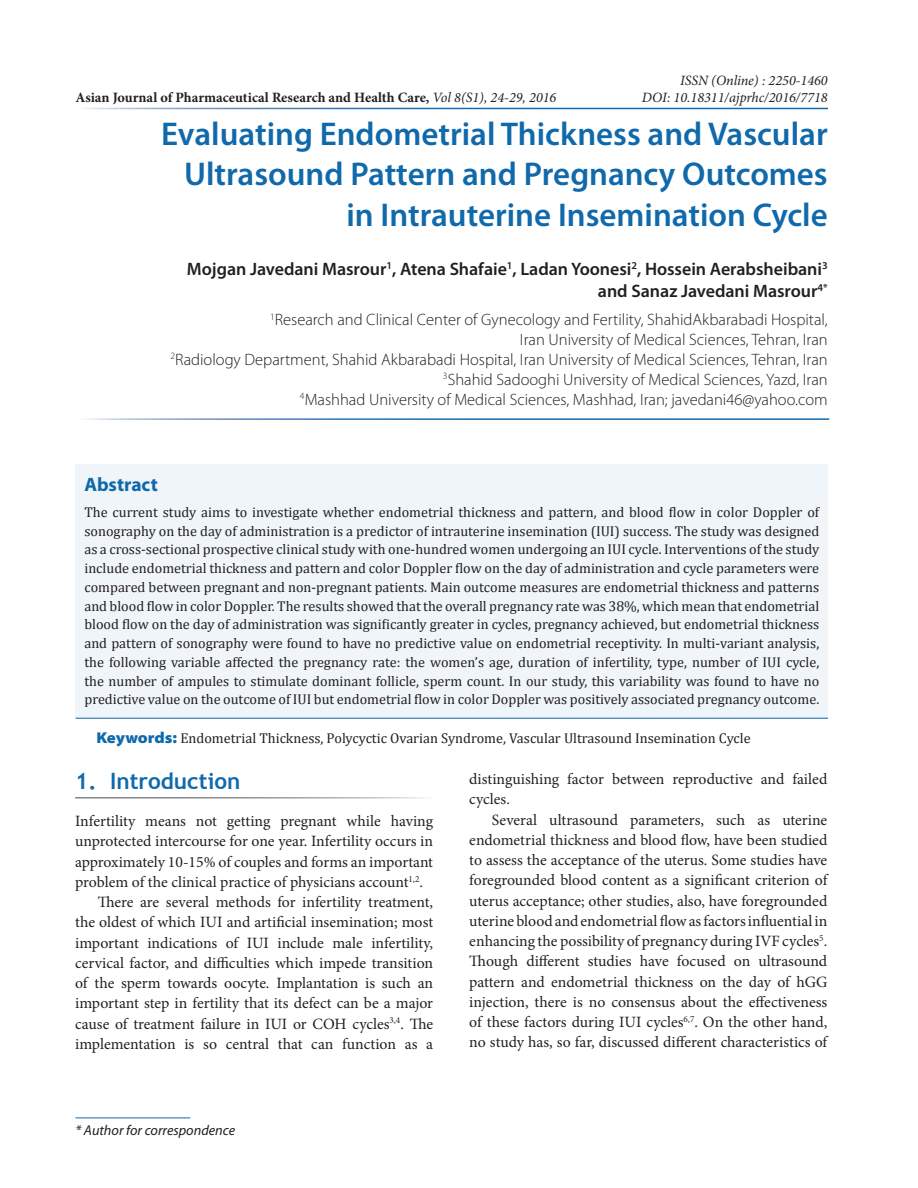
<style>
.page{position:relative;width:918px;height:1188px;background:#fff}
.page>*{position:absolute;margin:0;border:0;box-sizing:border-box;transform-origin:0 0}
.Heading{font:600 33px/40.5px "Myriad Pro";color:#0f69ab;text-align:right}
.Body_Head{font:700 22.5px "Trebuchet MS";color:#0f69ab}
.Abstract_Header{font:700 19.5px "Myriad Pro";color:#0f69ab}
.Authors{font:600 18px/21.6px "Myriad Pro";color:#231f20;text-align:right}
.Author_Affiliations{font:300 16.5px/19.8px "Myriad Pro";color:#231f20;text-align:right}
.Body_Text_Ind_L{font:15.75px/20.2px "Minion Pro";color:#231f20;text-align:justify}
.Body_Text_Ind_F{font:15.75px/20.2px "Minion Pro";color:#231f20;text-align:justify}
.Body_Text{font:15.75px/20.2px "Minion Pro";color:#231f20;text-align:justify}
.Abstract_Body{font:14.25px/18.8px "Cambria";color:#231f20;text-align:justify}
.KeywordText{font:14.25px "Cambria";color:#231f20}
.t1{font:700 14.25px "Minion Pro";color:#231f20}
.t2{font:italic 14.25px/17.1px "Minion Pro";color:#231f20;text-align:right}
.t3{font:italic 14.25px "Myriad Pro";color:#231f20}
.s1{font-weight:400;font-style:italic}
.s2{font-family:"Myriad Pro";font-weight:900;font-stretch:semi-expanded;font-size:15.75px;color:#0f69ab}
</style>
<div class="page">
<hr style="left:75px;top:1118px;width:115px;height:1px;background:#0f69ab">
<div style="left:76px;top:464px;width:752px;height:254px;background:#eff5f8"></div>
<hr style="left:76px;top:718px;width:752px;height:1px;background:#0f69ab">
<p class="t1" style="left:75px;top:87px;width:482px">Asian Journal of Pharmaceutical Research and Health Care, <span class="s1">Vol 8(S1), 24-29, 2016</span></p>
<p class="t2" style="left:642px;top:71px;width:187px">ISSN (Online) : 2250-1460<br>DOI: 10.18311/ajprhc/2016/7718</p>
<p class="Heading" style="left:161px;top:113px;width:668px">Evaluating Endometrial Thickness and Vascular<br>Ultrasound Pattern and Pregnancy Outcomes in Intrauterine Insemination Cycle</p>
<p class="Authors" style="left:187px;top:258px;width:642px">Mojgan Javedani Masrour<sup>1</sup>, Atena Shafaie<sup>1</sup>, Ladan Yoonesi<sup>2</sup>, Hossein Aerabsheibani<sup>3 </sup>and Sanaz Javedani Masrour<sup>4*</sup></p>
<p class="Author_Affiliations" style="left:170px;top:310px;width:659px"><sup>1</sup>Research and Clinical Center of Gynecology and Fertility, ShahidAkbarabadi Hospital,<br>Iran University of Medical Sciences, Tehran, Iran<br><sup>2</sup>Radiology Department, Shahid Akbarabadi Hospital, Iran University of Medical Sciences, Tehran, Iran <sup>3</sup>Shahid Sadooghi University of Medical Sciences, Yazd, Iran<br><sup>4</sup>Mashhad University of Medical Sciences, Mashhad, Iran; javedani46@yahoo.com</p>
<p class="Abstract_Header" style="left:84px;top:473px;width:75px">Abstract</p>
<p class="Abstract_Body" style="left:84px;top:503px;width:736px">The current study aims to investigate whether endometrial thickness and pattern, and blood flow in color Doppler of sonography on the day of administration is a predictor of intrauterine insemination (IUI) success. The study was designed as a cross-sectional prospective clinical study with one-hundred women undergoing an IUI cycle. Interventions of the study include endometrial thickness and pattern and color Doppler flow on the day of administration and cycle parameters were compared between pregnant and non-pregnant patients. Main outcome measures are endometrial thickness and patterns and blood flow in color Doppler. The results showed that the overall pregnancy rate was 38%, which mean that endometrial blood flow on the day of administration was significantly greater in cycles, pregnancy achieved, but endometrial thickness and pattern of sonography were found to have no predictive value on endometrial receptivity. In multi-variant analysis, the following variable affected the pregnancy rate: the women’s age, duration of infertility, type, number of IUI cycle, the number of ampules to stimulate dominant follicle, sperm count. In our study, this variability was found to have no predictive value on the outcome of IUI but endometrial flow in color Doppler was positively associated pregnancy outcome.</p>
<p class="KeywordText" style="left:96px;top:730px;width:656px"><span class="s2">Keywords:</span> Endometrial Thickness, Polycyctic Ovarian Syndrome, Vascular Ultrasound Insemination Cycle</p>
<p class="Body_Head" style="left:75px;top:767px;width:167px">1. Introduction</p>
<p class="Body_Text" style="left:75px;top:811px;width:360px">Infertility means not getting pregnant while having unprotected intercourse for one year. Infertility occurs in approximately 10-15% of couples and forms an important problem of the clinical practice of physicians account<sup>1,2</sup>.</p>
<p class="Body_Text_Ind_F" style="left:75px;top:892px;width:360px;text-indent:23px">There are several methods for infertility treatment, the oldest of which IUI and artificial insemination; most important indications of IUI include male infertility, cervical factor, and difficulties which impede transition of the sperm towards oocyte. Implantation is such an important step in fertility that its defect can be a major cause of treatment failure in IUI or COH cycles<sup>3,4</sup>. The implementation is so central that can function as a</p>
<p class="t3" style="left:75px;top:1122px;width:161px">* Author for correspondence</p>
<p class="Body_Text_Ind_F" style="left:469px;top:769px;width:360px">distinguishing factor between reproductive and failed cycles.</p>
<p class="Body_Text_Ind_L" style="left:469px;top:810px;width:360px;text-indent:23px">Several ultrasound parameters, such as uterine endometrial thickness and blood flow, have been studied to assess the acceptance of the uterus. Some studies have foregrounded blood content as a significant criterion of uterus acceptance; other studies, also, have foregrounded uterine blood and endometrial flow as factors influential in enhancing the possibility of pregnancy during IVF cycles<sup>5</sup>.<br>Though different studies have focused on ultrasound pattern and endometrial thickness on the day of hGG injection, there is no consensus about the effectiveness of these factors during IUI cycles<sup>6,7</sup>. On the other hand, no study has, so far, discussed different characteristics of</p>
</div>
